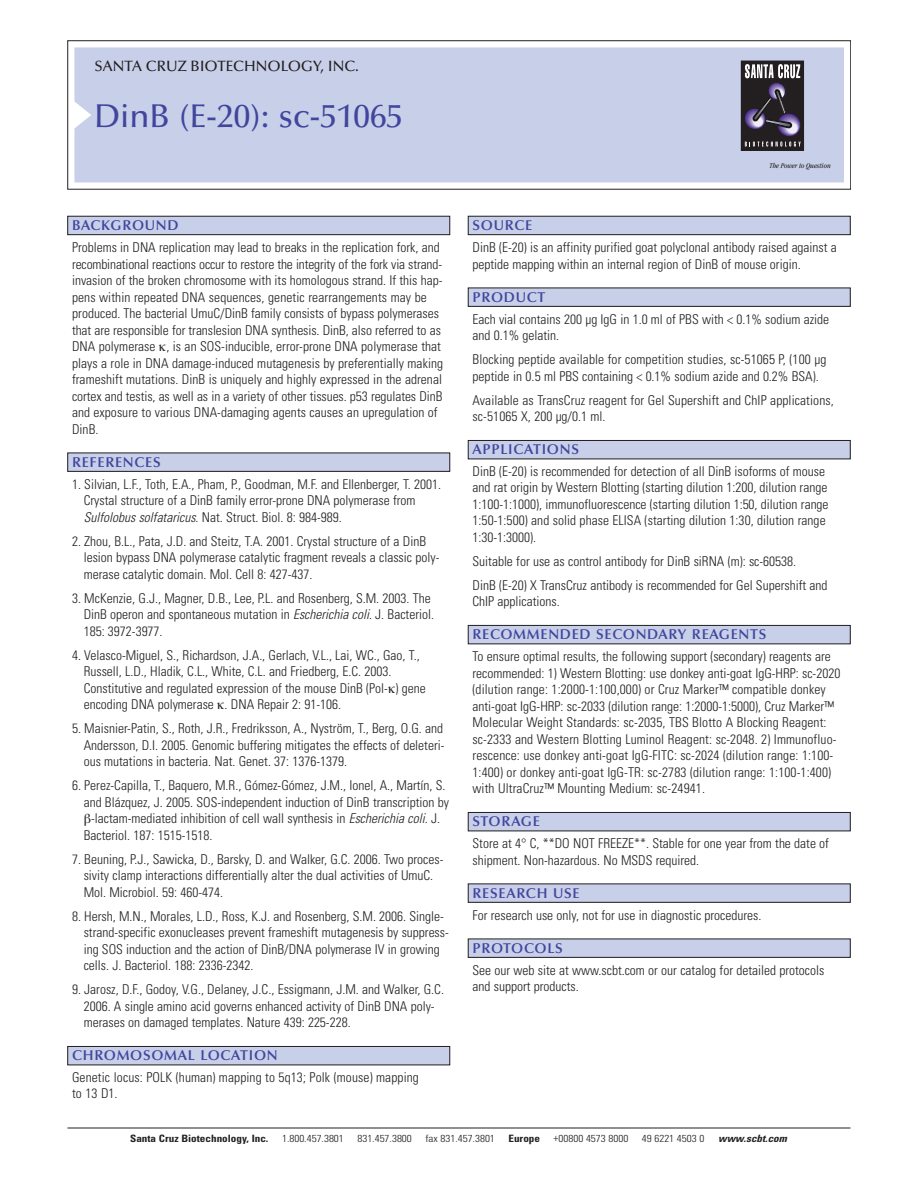
<style>
.page{position:relative;width:918px;height:1188px;background:#fff}
.page>*{position:absolute;margin:0;border:0;box-sizing:border-box;transform-origin:0 0}
.t1{font:500 33px "Optima";color:#41459c}
.t2{font:500 15px "Optima";color:#231f20}
.t3{font:600 14.25px "Optima";letter-spacing:.05em;color:#41459c}
.t4{font:300 condensed 13.5px/16.5px "Univers";color:#231f20}
.t5{font:300 condensed 10.2px "Univers";color:#231f20;scale:1.1 1}
.t6{font:700 condensed 10.2px "Univers";color:#231f20;scale:1.1 1}
.t7{font:italic 700 condensed 10.2px "Univers";color:#231f20;scale:1.1 1}
.t8{font:italic condensed 7.5px "Garamond";color:#231f20}
.s1{font-style:italic}
</style>
<div class="page">
<div style="left:74px;top:47px;width:770px;height:135px;background:#c7cfe9"></div>
<div style="left:741px;top:61px;width:62px;height:89px;background:#231f20"></div>
<div style="left:741px;top:61px;width:63px;height:90px;border:1px solid #231f20"></div>
<svg style="left:741px;top:64px;width:64px;height:83px"></svg>
<hr style="left:68px;top:1128px;width:782px;height:1px;background:#231f20">
<div style="left:468px;top:939px;width:382px;height:18px;background:#c7cfe9"></div>
<div style="left:468px;top:939px;width:382px;height:19px;border:1px solid #231f20"></div>
<div style="left:468px;top:884px;width:382px;height:18px;background:#c7cfe9"></div>
<div style="left:468px;top:884px;width:382px;height:19px;border:1px solid #231f20"></div>
<div style="left:468px;top:812px;width:382px;height:19px;background:#c7cfe9"></div>
<div style="left:468px;top:812px;width:382px;height:19px;border:1px solid #231f20"></div>
<div style="left:468px;top:625px;width:382px;height:19px;background:#c7cfe9"></div>
<div style="left:468px;top:625px;width:382px;height:19px;border:1px solid #231f20"></div>
<div style="left:468px;top:288px;width:382px;height:18px;background:#c7cfe9"></div>
<div style="left:468px;top:288px;width:382px;height:19px;border:1px solid #231f20"></div>
<div style="left:468px;top:440px;width:382px;height:19px;background:#c7cfe9"></div>
<div style="left:468px;top:440px;width:382px;height:19px;border:1px solid #231f20"></div>
<div style="left:468px;top:216px;width:382px;height:19px;background:#c7cfe9"></div>
<div style="left:468px;top:216px;width:382px;height:19px;border:1px solid #231f20"></div>
<div style="left:68px;top:453px;width:382px;height:18px;background:#c7cfe9"></div>
<div style="left:68px;top:453px;width:382px;height:19px;border:1px solid #231f20"></div>
<div style="left:68px;top:216px;width:382px;height:19px;background:#c7cfe9"></div>
<div style="left:68px;top:216px;width:382px;height:19px;border:1px solid #231f20"></div>
<div style="left:68px;top:1046px;width:382px;height:19px;background:#c7cfe9"></div>
<div style="left:68px;top:1046px;width:382px;height:19px;border:1px solid #231f20"></div>
<p class="t2" style="left:94px;top:60px;width:266px">SANTA CRUZ BIOTECHNOLOGY, INC.</p>
<h1 class="t1" style="left:94px;top:103px;width:310px">DinB (E-20): sc-51065</h1>
<p class="t3" style="left:72px;top:220px;width:108px">BACKGROUND</p>
<p class="t4" style="left:72px;top:241px;width:373px">Problems in DNA replication may lead to breaks in the replication fork, and recombinational reactions occur to restore the integrity of the fork via strand&shy;invasion of the broken chromosome with its homologous strand. If this hap&shy;pens within repeated DNA sequences, genetic rearrangements may be produced. The bacterial UmuC/DinB family consists of bypass polymerases that are responsible for translesion DNA synthesis. DinB, also referred to as DNA polymerase , is an SOS-inducible, error-prone DNA polymerase that plays a role in DNA damage-induced mutagenesis by preferentially making frameshift mutations. DinB is uniquely and highly expressed in the adrenal cortex and testis, as well as in a variety of other tissues. p53 regulates DinB and exposure to various DNA-damaging agents causes an upregulation of DinB.</p>
<p class="t3" style="left:72px;top:456px;width:90px">REFERENCES</p>
<p class="t4" style="left:84px;top:477px;width:359px;text-indent:-12px">1. Silvian, L.F., Toth, E.A., Pham, P., Goodman, M.F. and Ellenberger, T. 2001.<br>Crystal structure of a DinB family error-prone DNA polymerase from<br><span class="s1">Sulfolobus solfataricus</span>. Nat. Struct. Biol. 8: 984-989.</p>
<p class="t4" style="left:84px;top:534px;width:357px;text-indent:-12px">2. Zhou, B.L., Pata, J.D. and Steitz, T.A. 2001. Crystal structure of a DinB lesion bypass DNA polymerase catalytic fragment reveals a classic poly&shy;merase catalytic domain. Mol. Cell 8: 427-437.</p>
<p class="t4" style="left:84px;top:591px;width:352px;text-indent:-12px">3. McKenzie, G.J., Magner, D.B., Lee, P.L. and Rosenberg, S.M. 2003. The<br>DinB operon and spontaneous mutation in <span class="s1">Escherichia coli</span>. J. Bacteriol.<br>185: 3972-3977.</p>
<p class="t4" style="left:84px;top:648px;width:344px;text-indent:-12px">4. Velasco-Miguel, S., Richardson, J.A., Gerlach, V.L., Lai, WC., Gao, T., Russell, L.D., Hladik, C.L., White, C.L. and Friedberg, E.C. 2003.<br>Constitutive and regulated expression of the mouse DinB (Pol- ) gene encoding DNA polymerase . DNA Repair 2: 91-106.</p>
<p class="t4" style="left:84px;top:721px;width:362px;text-align:justify;text-indent:-12px">5. Maisnier-Patin, S., Roth, J.R., Fredriksson, A., Nyström, T., Berg, O.G. and Andersson, D.I. 2005. Genomic buffering mitigates the effects of deleteri&shy;ous mutations in bacteria. Nat. Genet. 37: 1376-1379.</p>
<p class="t4" style="left:72px;top:778px;width:375px">6. Perez-Capilla, T., Baquero, M.R., Gómez-Gómez, J.M., Ionel, A., Martín, S.</p>
<p class="t4" style="left:84px;top:795px;width:367px">and Blázquez, J. 2005. SOS-independent induction of DinB transcription by</p>
<p class="t4" style="left:91px;top:811px;width:350px">-lactam-mediated inhibition of cell wall synthesis in <span class="s1">Escherichia coli</span>. J.</p>
<p class="t4" style="left:84px;top:828px;width:130px">Bacteriol. 187: 1515-1518.</p>
<p class="t4" style="left:84px;top:852px;width:361px;text-indent:-12px">7. Beuning, P.J., Sawicka, D., Barsky, D. and Walker, G.C. 2006. Two proces&shy;sivity clamp interactions differentially alter the dual activities of UmuC.<br>Mol. Microbiol. 59: 460-474.</p>
<p class="t4" style="left:84px;top:909px;width:367px;text-indent:-12px">8. Hersh, M.N., Morales, L.D., Ross, K.J. and Rosenberg, S.M. 2006. Single&shy;strand-specific exonucleases prevent frameshift mutagenesis by suppress&shy;ing SOS induction and the action of DinB/DNA polymerase IV in growing cells. J. Bacteriol. 188: 2336-2342.</p>
<p class="t4" style="left:84px;top:982px;width:362px;text-indent:-12px">9. Jarosz, D.F., Godoy, V.G., Delaney, J.C., Essigmann, J.M. and Walker, G.C.<br>2006. A single amino acid governs enhanced activity of DinB DNA poly&shy;merases on damaged templates. Nature 439: 225-228.</p>
<p class="t3" style="left:72px;top:1049px;width:207px">CHROMOSOMAL LOCATION</p>
<p class="t4" style="left:72px;top:1070px;width:348px">Genetic locus: POLK (human) mapping to 5q13; Polk (mouse) mapping to 13 D1.</p>
<p class="t8" style="left:769px;top:163px;width:63px">The Power to Question</p>
<p class="t3" style="left:473px;top:220px;width:61px">SOURCE</p>
<p class="t4" style="left:473px;top:241px;width:366px">DinB (E-20) is an affinity purified goat polyclonal antibody raised against a peptide mapping within an internal region of DinB of mouse origin.</p>
<p class="t3" style="left:473px;top:291px;width:74px">PRODUCT</p>
<p class="t4" style="left:473px;top:312px;width:358px">Each vial contains 200 µg IgG in 1.0 ml of PBS with &lt; 0.1% sodium azide and 0.1% gelatin.</p>
<p class="t4" style="left:473px;top:352px;width:355px">Blocking peptide available for competition studies, sc-51065 P, (100 µg peptide in 0.5 ml PBS containing &lt; 0.1% sodium azide and 0.2% BSA).</p>
<p class="t4" style="left:473px;top:393px;width:363px">Available as TransCruz reagent for Gel Supershift and ChIP applications, sc-51065 X, 200 µg/0.1 ml.</p>
<p class="t3" style="left:473px;top:443px;width:108px">APPLICATIONS</p>
<p class="t4" style="left:473px;top:464px;width:358px">DinB (E-20) is recommended for detection of all DinB isoforms of mouse and rat origin by Western Blotting (starting dilution 1:200, dilution range 1:100-1:1000), immunofluorescence (starting dilution 1:50, dilution range 1:50-1:500) and solid phase ELISA (starting dilution 1:30, dilution range 1:30-1:3000).</p>
<p class="t4" style="left:473px;top:551px;width:356px;line-height:24px">Suitable for use as control antibody for DinB siRNA (m): sc-60538.<br>DinB (E-20) X TransCruz antibody is recommended for Gel Supershift and</p>
<p class="t4" style="left:473px;top:595px;width:89px">ChIP applications.</p>
<p class="t3" style="left:473px;top:629px;width:295px">RECOMMENDED SECONDARY REAGENTS</p>
<p class="t4" style="left:473px;top:650px;width:369px">To ensure optimal results, the following support (secondary) reagents are recommended: 1) Western Blotting: use donkey anti-goat IgG-HRP: sc-2020 (dilution range: 1:2000-1:100,000) or Cruz Marker™ compatible donkey anti-goat IgG-HRP: sc-2033 (dilution range: 1:2000-1:5000), Cruz Marker™ Molecular Weight Standards: sc-2035, TBS Blotto A Blocking Reagent: sc-2333 and Western Blotting Luminol Reagent: sc-2048. 2) Immunofluo&shy;rescence: use donkey anti-goat IgG-FITC: sc-2024 (dilution range: 1:100- 1:400) or donkey anti-goat IgG-TR: sc-2783 (dilution range: 1:100-1:400) with UltraCruz™ Mounting Medium: sc-24941.</p>
<p class="t3" style="left:473px;top:816px;width:69px">STORAGE</p>
<p class="t4" style="left:473px;top:837px;width:358px">Store at 4° C, **DO NOT FREEZE**. Stable for one year from the date of shipment. Non-hazardous. No MSDS required.</p>
<p class="t3" style="left:473px;top:887px;width:109px">RESEARCH USE</p>
<p class="t4" style="left:473px;top:908px;width:290px">For research use only, not for use in diagnostic procedures.</p>
<p class="t3" style="left:473px;top:942px;width:92px">PROTOCOLS</p>
<p class="t4" style="left:473px;top:963px;width:353px">See our web site at www.scbt.com or our catalog for detailed protocols and support products.</p>
<p class="t6" style="left:130px;top:1135px;width:127px">Santa Cruz Biotechnology, Inc.</p>
<p class="t5" style="left:282px;top:1135px;width:58px">1.800.457.3801</p>
<p class="t5" style="left:357px;top:1135px;width:51px">831.457.3800</p>
<p class="t5" style="left:425px;top:1135px;width:65px">fax 831.457.3801</p>
<p class="t6" style="left:508px;top:1135px;width:30px">Europe</p>
<p class="t5" style="left:554px;top:1135px;width:69px">+00800 4573 8000</p>
<p class="t5" style="left:642px;top:1135px;width:58px">49 6221 4503 0</p>
<p class="t7" style="left:718px;top:1135px;width:66px">www.scbt.com</p>
</div>
